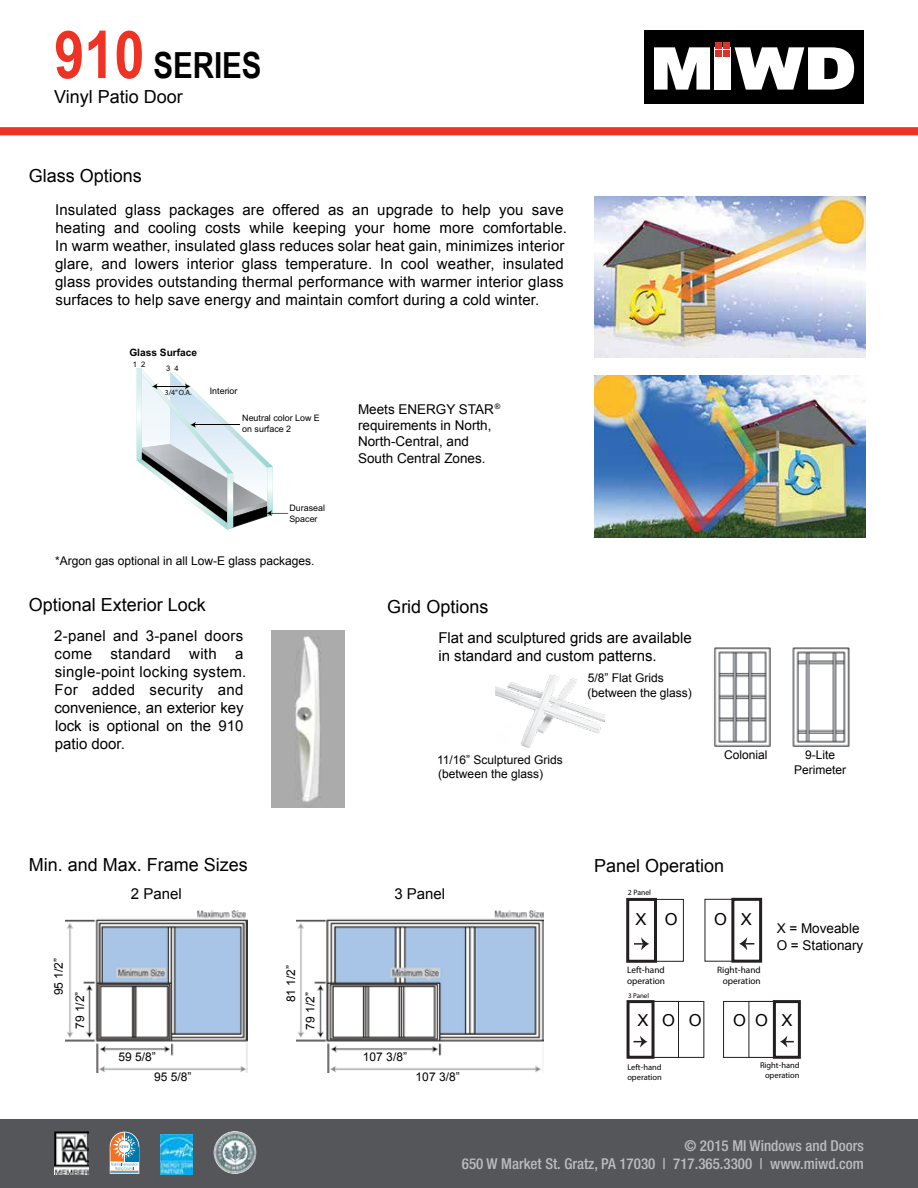
<style>
.page{position:relative;width:918px;height:1188px;background:#fff}
.page>*{position:absolute;margin:0;border:0;box-sizing:border-box;transform-origin:0 0}
.t1{font:700 36px "Arial Narrow";color:#000}
.t2{font:18px "Arial";color:#000}
.t3{font:16.5px "Arial";color:#000}
.t4{font:15px/18px "Arial";letter-spacing:.01em;color:#000}
.t5{font:500 condensed 15px/18px "Helvetica Neue";color:#bbbcbd;text-align:right}
.t6{font:13.5px/16.2px "Arial";color:#000}
.t7{font:12px/14.4px "Arial";color:#000}
.t8{font:700 10.2px "Arial";color:#000}
.t9{font:9.3px/11.1px "Myriad Pro";color:#000}
.t10{font:8.85px/10.6px "Arial";color:#000}
.t11{font:8.4px/10.1px "Myriad Pro";color:#000}
.t12{font:7.8px "Myriad Pro";color:#000}
.t13{font:7.65px "Myriad";color:#000}
.t14{font:7.65px "Arial";color:#000}
.t15{font:7.05px "Myriad Pro";color:#000}
.s1{font-size:66px;color:#ee3224}
</style>
<div class="page">
<svg style="left:0;top:127px;width:918px;height:8px;background:#ee3628"></svg>
<img style="left:271px;top:630px;width:73px;height:177px">
<img style="left:496px;top:674px;width:108px;height:74px">
<img style="left:792px;top:648px;width:57px;height:99px">
<img style="left:714px;top:648px;width:57px;height:99px">
<div style="left:627px;top:899px;width:57px;height:63px;background:#fff;border:1px solid #241f21"></div>
<div style="left:626px;top:898px;width:31px;height:65px;background:#fff;border:3px solid #241f21"></div>
<svg style="left:634px;top:937px;width:15px;height:13px"></svg>
<div style="left:731px;top:898px;width:31px;height:65px;background:#fff;border:3px solid #241f21"></div>
<svg style="left:739px;top:937px;width:15px;height:13px"></svg>
<div style="left:653px;top:1001px;width:51px;height:57px;background:#fff;border:1px solid #241f21"></div>
<div style="left:628px;top:1001px;width:51px;height:57px;background:#fff;border:1px solid #241f21"></div>
<div style="left:627px;top:1000px;width:28px;height:59px;background:#fff;border:3px solid #241f21"></div>
<svg style="left:634px;top:1036px;width:14px;height:12px"></svg>
<div style="left:723px;top:1001px;width:52px;height:57px;background:#fff;border:1px solid #241f21"></div>
<div style="left:749px;top:1001px;width:51px;height:57px;background:#fff;border:1px solid #241f21"></div>
<div style="left:773px;top:1000px;width:28px;height:59px;background:#fff;border:3px solid #241f21"></div>
<svg style="left:780px;top:1036px;width:14px;height:12px"></svg>
<img style="left:65px;top:910px;width:183px;height:163px">
<img style="left:296px;top:910px;width:247px;height:163px">
<div style="left:0;top:1119px;width:918px;height:69px;background:#55565a"></div>
<img style="left:54px;top:1131px;width:34px;height:43px">
<svg style="left:110px;top:1132px;width:29px;height:42px"></svg>
<img style="left:214px;top:1131px;width:42px;height:43px;border-radius:21px">
<img style="left:161px;top:1134px;width:32px;height:40px">
<div style="left:644px;top:30px;width:220px;height:73px;background:#000"></div>
<svg style="left:729px;top:47px;width:1px;height:43px"></svg>
<svg style="left:735px;top:47px;width:119px;height:43px"></svg>
<svg style="left:654px;top:42px;width:75px;height:48px"></svg>
<svg style="left:137px;top:368px;width:151px;height:162px"></svg>
<img style="left:595px;top:376px;width:270px;height:161px">
<img style="left:595px;top:196px;width:270px;height:161px">
<h1 class="t1" style="left:54px;top:38px;width:209px"><span class="s1">910</span> SERIES</h1>
<p class="t2" style="left:54px;top:85px;width:130px">Vinyl Patio Door</p>
<p class="t2" style="left:29px;top:164px;width:115px">Glass Options</p>
<p class="t4" style="left:55px;top:201px;width:513px">Insulated glass packages are offered as an upgrade to help you save heating and cooling costs while keeping your home more comfortable.<br>In warm weather, insulated glass reduces solar heat gain, minimizes interior glare, and lowers interior glass temperature. In cool weather, insulated glass provides outstanding thermal performance with warmer interior glass surfaces to help save energy and maintain comfort during a cold winter.</p>
<p class="t8" style="left:129px;top:346px;width:69px">Glass Surface</p>
<p class="t14" style="left:133px;top:359px;width:14px">1 2</p>
<p class="t14" style="left:166px;top:363px;width:14px">3 4</p>
<p class="t13" style="left:165px;top:388px;width:28px">3/4” O.A.</p>
<p class="t10" style="left:210px;top:386px;width:29px">Interior</p>
<p class="t10" style="left:242px;top:413px;width:79px">Neutral color Low E on surface 2</p>
<p class="t10" style="left:289px;top:503px;width:37px">Duraseal<br>Spacer</p>
<p class="t7" style="left:55px;top:553px;width:261px">*Argon gas optional in all Low-E glass packages.</p>
<p class="t2" style="left:29px;top:593px;width:179px">Optional Exterior Lock</p>
<p class="t4" style="left:54px;top:627px;width:194px">2-panel and 3-panel doors come standard with a single-point locking system.<br>For added security and convenience, an exterior key lock is optional on the 910 patio door.</p>
<p class="t2" style="left:29px;top:853px;width:221px">Min. and Max. Frame Sizes</p>
<p class="t7" style="left:48px;top:1029px;width:72px;line-height:21.5px;text-indent:33px;rotate:-90deg">95 1/2”<br>79 1/2”</p>
<p class="t4" style="left:131px;top:885px;width:52px">2 Panel</p>
<p class="t7" style="left:154px;top:1046px;width:39px;line-height:20.5px;text-indent:-36px">59 5/8”<br>95 5/8”</p>
<p class="t7" style="left:284px;top:1002px;width:39px;rotate:-90deg">81 1/2”</p>
<p class="t7" style="left:303px;top:1030px;width:39px;rotate:-90deg">79 1/2”</p>
<p class="t6" style="left:358px;top:401px;width:144px">Meets ENERGY STAR <sup>® </sup>requirements in North,<br>North-Central, and<br>South Central Zones.</p>
<p class="t2" style="left:387px;top:595px;width:103px">Grid Options</p>
<p class="t4" style="left:438px;top:629px;width:255px">Flat and sculptured grids are available in standard and custom patterns.</p>
<p class="t7" style="left:587px;top:671px;width:106px">5/8” Flat Grids (between the glass)</p>
<p class="t7" style="left:437px;top:753px;width:127px">11/16” Sculptured Grids (between the glass)</p>
<p class="t7" style="left:724px;top:748px;width:45px">Colonial</p>
<p class="t7" style="left:794px;top:748px;width:54px;text-align:center">9-Lite<br>Perimeter</p>
<p class="t4" style="left:394px;top:885px;width:52px">3 Panel</p>
<p class="t7" style="left:363px;top:1049px;width:46px">107 3/8”</p>
<p class="t7" style="left:416px;top:1070px;width:46px">107 3/8”</p>
<p class="t2" style="left:594px;top:854px;width:132px">Panel Operation</p>
<p class="t12" style="left:628px;top:888px;width:25px">2 Panel</p>
<p class="t3" style="left:635px;top:908px;width:44px">X O</p>
<p class="t3" style="left:714px;top:908px;width:39px">O X</p>
<p class="t9" style="left:627px;top:964px;width:39px">Left-hand operation</p>
<p class="t9" style="left:717px;top:964px;width:45px;text-align:center">Right-hand operation</p>
<p class="t15" style="left:628px;top:991px;width:23px">3 Panel</p>
<p class="t6" style="left:777px;top:921px;width:88px">X = Moveable<br>O = Stationary</p>
<p class="t3" style="left:637px;top:1010px;width:66px">X O O</p>
<p class="t3" style="left:733px;top:1010px;width:61px">O O X</p>
<p class="t11" style="left:627px;top:1062px;width:36px">Left-hand operation</p>
<p class="t11" style="left:760px;top:1060px;width:41px;text-align:center">Right-hand operation</p>
<p class="t5" style="left:462px;top:1136px;width:403px">© 2015 MI Windows and Doors<br>650 W Market St. Gratz, PA 17030 | 717.365.3300 | www.miwd.com</p>
</div>
